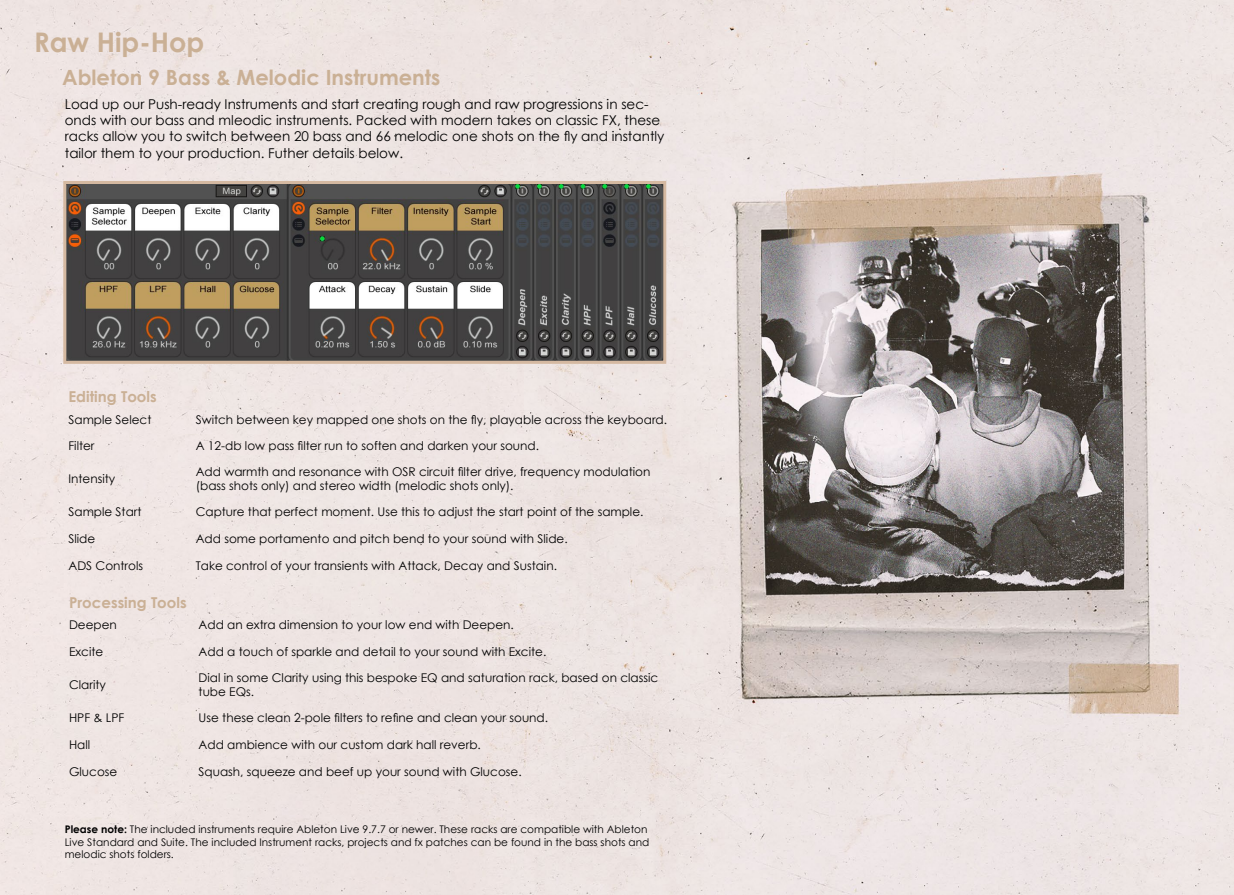
<style>
.page{position:relative;width:1234px;height:895px;background:#fff}
.page>*{position:absolute;margin:0;border:0;box-sizing:border-box;transform-origin:0 0}
.t1{font:700 27px "Century Gothic";color:#cab095}
.t2{font:700 21px "Century Gothic";color:#cab095}
.t3{font:700 15px "Century Gothic";color:#cab095}
.t4{font:13.5px/16.2px "Century Gothic";color:#000}
.t5{font:12px/14.4px "Century Gothic";color:#000}
.t6{font:10.5px/12.6px "Century Gothic";color:#000}
.s1{font-weight:700}
</style>
<div class="page">
<img style="left:0;top:0;width:1233px;height:894px">
<img style="left:67px;top:185px;width:595px;height:175px">
<div style="left:63px;top:181px;width:603px;height:183px;border:3px solid #d5b9a1"></div>
<p class="t1" style="left:34px;top:21px;width:172px">Raw Hip-Hop</p>
<p class="t2" style="left:62px;top:62px;width:380px">Ableton 9 Bass &amp; Melodic Instruments</p>
<p class="t4" style="left:65px;top:96px;width:601px">Load up our Push-ready Instruments and start creating rough and raw progressions in sec&shy;onds with our bass and mleodic instruments. Packed with modern takes on classic FX, these racks allow you to switch between 20 bass and 66 melodic one shots on the fly and instantly tailor them to your production. Futher details below.</p>
<p class="t3" style="left:68px;top:385px;width:90px">Editing Tools</p>
<p class="t5" style="left:68px;top:412px;width:84px">Sample Select</p>
<p class="t5" style="left:196px;top:412px;width:473px">Switch between key mapped one shots on the fly, playable across the keyboard.</p>
<p class="t5" style="left:68px;top:438px;width:28px">Filter</p>
<p class="t5" style="left:196px;top:438px;width:345px">A 12-db low pass filter run to soften and darken your sound.</p>
<p class="t5" style="left:68px;top:471px;width:48px">Intensity</p>
<p class="t5" style="left:196px;top:464px;width:456px">Add warmth and resonance with OSR circuit filter drive, frequency modulation (bass shots only) and stereo width (melodic shots only).</p>
<p class="t5" style="left:68px;top:504px;width:75px">Sample Start</p>
<p class="t5" style="left:196px;top:504px;width:449px">Capture that perfect moment. Use this to adjust the start point of the sample.</p>
<p class="t5" style="left:68px;top:531px;width:28px">Slide</p>
<p class="t5" style="left:196px;top:531px;width:373px">Add some portamento and pitch bend to your sound with Slide.</p>
<p class="t5" style="left:68px;top:558px;width:76px">ADS Controls</p>
<p class="t5" style="left:196px;top:558px;width:363px">Take control of your transients with Attack, Decay and Sustain.</p>
<p class="t3" style="left:69px;top:590px;width:119px">Processing Tools</p>
<p class="t5" style="left:69px;top:617px;width:49px">Deepen</p>
<p class="t5" style="left:198px;top:617px;width:317px">Add an extra dimension to your low end with Deepen.</p>
<p class="t5" style="left:69px;top:643px;width:36px">Excite</p>
<p class="t5" style="left:198px;top:643px;width:349px">Add a touch of sparkle and detail to your sound with Excite.</p>
<p class="t5" style="left:69px;top:676px;width:38px">Clarity</p>
<p class="t5" style="left:198px;top:669px;width:461px">Dial in some Clarity using this bespoke EQ and saturation rack, based on classic tube EQs.</p>
<p class="t5" style="left:69px;top:710px;width:57px">HPF &amp; LPF</p>
<p class="t5" style="left:198px;top:710px;width:351px">Use these clean 2-pole filters to refine and clean your sound.</p>
<p class="t5" style="left:69px;top:737px;width:23px">Hall</p>
<p class="t5" style="left:198px;top:737px;width:284px">Add ambience with our custom dark hall reverb.</p>
<p class="t5" style="left:69px;top:763px;width:50px">Glucose</p>
<p class="t5" style="left:198px;top:763px;width:324px">Squash, squeeze and beef up your sound with Glucose.</p>
<p class="t6" style="left:65px;top:822px;width:586px"><span class="s1">Please note:</span> The included instruments require Ableton Live 9.7.7 or newer. These racks are compatible with Ableton<br>Live Standard and Suite. The included Instrument racks, projects and fx patches can be found in the bass shots and melodic shots folders.</p>
</div>
